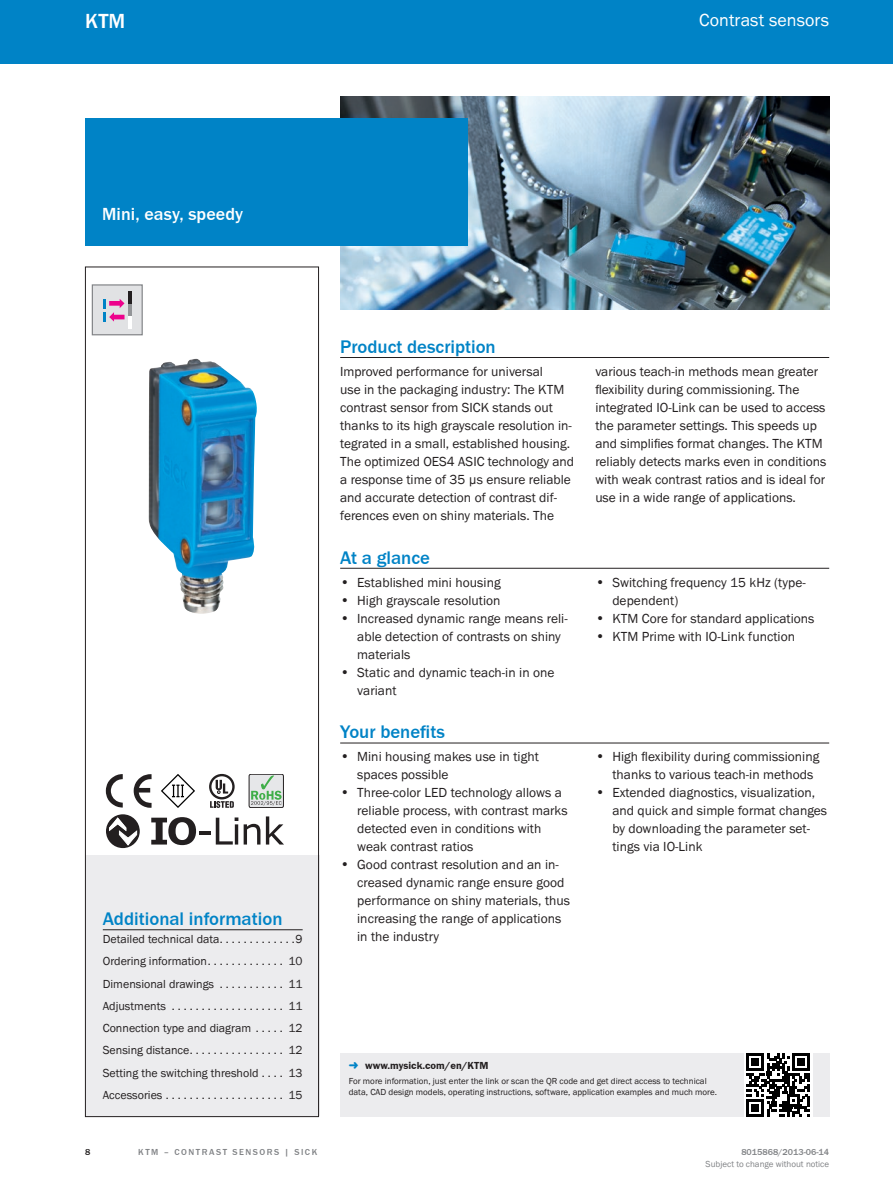
<style>
.page{position:relative;width:893px;height:1188px;background:#fff}
.page>*{position:absolute;margin:0;border:0;box-sizing:border-box;transform-origin:0 0}
.t1{font:500 21px "SICK Franklin";color:#fff}
.t2{font:500 18.75px "SICK Franklin";color:#0083c6}
.t3{font:500 18px "SICK Franklin";color:#fff}
.t4{font:18px "SICK Franklin";letter-spacing:.005em;color:#fff}
.t5{font:13.5px/18px "SICK Franklin";color:#231f20}
.t6{font:12px "SICK Franklin";color:#231f20}
.t7{font:700 10.5px "SICK Franklin";color:#231f20}
.t8{font:9px/10.5px "SICK Franklin";color:#231f20}
.t9{font:500 9px "SICK Franklin";color:#808285}
.t10{font:9px "SICK Franklin";color:#808285}
.t11{font:500 9px "SICK Franklin";color:#231f20}
.s1{font-size:14.25px}
</style>
<div class="page">
<div style="left:0;top:0;width:893px;height:64px;background:#0083c6"></div>
<hr style="left:340px;top:357px;width:489px;height:1px;background:#231f20">
<hr style="left:340px;top:568px;width:489px;height:1px;background:#231f20">
<hr style="left:340px;top:743px;width:489px;height:1px;background:#231f20">
<img style="left:340px;top:97px;width:489px;height:212px">
<div style="left:85px;top:118px;width:383px;height:127px;background:#0083c6"></div>
<div style="left:92px;top:285px;width:50px;height:50px;background:#e1e2e4"></div>
<div style="left:92px;top:284px;width:51px;height:51px;border:1px solid #808285"></div>
<svg style="left:103px;top:299px;width:22px;height:23px"></svg>
<hr style="left:128px;top:316px;width:4px;height:13px;background:#fff">
<hr style="left:128px;top:304px;width:4px;height:12px;background:#939598">
<hr style="left:128px;top:291px;width:4px;height:13px;background:#231f20">
<img style="left:149px;top:359px;width:108px;height:255px">
<div style="left:86px;top:854px;width:234px;height:262px;background:#ececee"></div>
<hr style="left:103px;top:929px;width:200px;height:1px;background:#231f20">
<svg style="left:106px;top:774px;width:46px;height:34px"></svg>
<svg style="left:161px;top:774px;width:34px;height:34px"></svg>
<svg style="left:209px;top:774px;width:26px;height:34px"></svg>
<div style="left:249px;top:774px;width:35px;height:34px;border:1px solid #231f20;border-radius:2px"></div>
<svg style="left:251px;top:775px;width:31px;height:31px"></svg>
<svg style="left:106px;top:814px;width:34px;height:34px"></svg>
<svg style="left:151px;top:817px;width:87px;height:28px"></svg>
<svg style="left:244px;top:824px;width:16px;height:21px"></svg>
<svg style="left:266px;top:816px;width:18px;height:29px"></svg>
<svg style="left:109px;top:817px;width:28px;height:29px"></svg>
<div style="left:85px;top:267px;width:234px;height:850px;border:1px solid #231f20"></div>
<div style="left:340px;top:1053px;width:489px;height:64px;background:#ececee"></div>
<div style="left:744px;top:1051px;width:68px;height:68px;background:#fff"></div>
<svg style="left:746px;top:1053px;width:64px;height:64px"></svg>
<hr style="left:792px;top:1053px;width:18px;height:3px;background:#000">
<h1 class="t1" style="left:85px;top:8px;width:42px">KTM</h1>
<h3 class="t4" style="left:699px;top:9px;width:131px">Contrast sensors</h3>
<h3 class="t3" style="left:102px;top:203px;width:143px">Mini, easy, speedy</h3>
<h2 class="t2" style="left:103px;top:907px;width:181px">Additional information</h2>
<p class="t6" style="left:103px;top:932px;width:118px">Detailed technical data</p>
<p class="t6" style="left:296px;top:932px;width:9px">9</p>
<p class="t6" style="left:103px;top:954px;width:106px">Ordering information</p>
<p class="t6" style="left:289px;top:954px;width:16px">10</p>
<p class="t6" style="left:103px;top:976px;width:113px">Dimensional drawings</p>
<p class="t6" style="left:289px;top:976px;width:16px">11</p>
<p class="t6" style="left:103px;top:998px;width:65px">Adjustments</p>
<p class="t6" style="left:289px;top:998px;width:16px">11</p>
<p class="t6" style="left:103px;top:1021px;width:150px">Connection type and diagram</p>
<p class="t6" style="left:289px;top:1021px;width:16px">12</p>
<p class="t6" style="left:103px;top:1043px;width:88px">Sensing distance</p>
<p class="t6" style="left:289px;top:1043px;width:16px">12</p>
<p class="t6" style="left:103px;top:1065px;width:157px">Setting the switching threshold</p>
<p class="t6" style="left:289px;top:1065px;width:16px">13</p>
<p class="t6" style="left:103px;top:1087px;width:61px">Accessories</p>
<p class="t6" style="left:289px;top:1087px;width:16px">15</p>
<h2 class="t2" style="left:340px;top:335px;width:157px">Product description</h2>
<p class="t5" style="left:340px;top:362px;width:235px">Improved performance for universal<br>use in the packaging industry: The KTM contrast sensor from SICK stands out thanks to its high grayscale resolution in&shy;tegrated in a small, established housing.<br>The optimized OES4 ASIC technology and a response time of 35 µs ensure reliable and accurate detection of contrast dif&shy;ferences even on shiny materials. The</p>
<p class="t5" style="left:595px;top:362px;width:233px">various teach-in methods mean greater flexibility during commissioning. The integrated IO-Link can be used to access the parameter settings. This speeds up and simplifies format changes. The KTM reliably detects marks even in conditions with weak contrast ratios and is ideal for use in a wide range of applications.</p>
<h2 class="t2" style="left:340px;top:546px;width:91px">At a glance</h2>
<p class="t5" style="left:340px;top:573px;width:162px"><span class="s1">•</span> Established mini housing</p>
<p class="t5" style="left:340px;top:591px;width:162px"><span class="s1">•</span> High grayscale resolution</p>
<p class="t5" style="left:357px;top:609px;width:212px;text-indent:-17px"><span class="s1">•</span> Increased dynamic range means reli&shy;able detection of contrasts on shiny materials</p>
<p class="t5" style="left:357px;top:663px;width:199px;text-indent:-17px"><span class="s1">•</span> Static and dynamic teach-in in one variant</p>
<p class="t5" style="left:612px;top:573px;width:195px;text-indent:-17px"><span class="s1">•</span> Switching frequency 15 kHz (type&shy;dependent)</p>
<p class="t5" style="left:595px;top:609px;width:221px"><span class="s1">•</span> KTM Core for standard applications</p>
<p class="t5" style="left:595px;top:627px;width:201px"><span class="s1">•</span> KTM Prime with IO-Link function</p>
<h2 class="t2" style="left:340px;top:721px;width:106px">Your benefits</h2>
<p class="t5" style="left:357px;top:748px;width:183px;text-indent:-17px"><span class="s1">•</span> Mini housing makes use in tight spaces possible</p>
<p class="t5" style="left:357px;top:784px;width:212px;text-indent:-17px"><span class="s1">•</span> Three-color LED technology allows a reliable process, with contrast marks detected even in conditions with weak contrast ratios</p>
<p class="t5" style="left:357px;top:856px;width:215px;text-indent:-17px"><span class="s1">•</span> Good contrast resolution and an in&shy;creased dynamic range ensure good performance on shiny materials, thus increasing the range of applications in the industry</p>
<p class="t5" style="left:612px;top:748px;width:209px;text-indent:-17px"><span class="s1">•</span> High flexibility during commissioning thanks to various teach-in methods</p>
<p class="t5" style="left:612px;top:784px;width:216px;text-indent:-17px"><span class="s1">•</span> Extended diagnostics, visualization, and quick and simple format changes by downloading the parameter set&shy;tings via IO-Link</p>
<p class="t7" style="left:365px;top:1059px;width:125px">www.mysick.com/en/KTM</p>
<p class="t8" style="left:349px;top:1076px;width:370px">For more information, just enter the link or scan the QR code and get direct access to technical data, CAD design models, operating instructions, software, application examples and much more.</p>
<p class="t11" style="left:85px;top:1146px;width:7px">8</p>
<p class="t9" style="left:138px;top:1146px;width:78px">KTM – Co nt rast</p>
<p class="t9" style="left:232px;top:1146px;width:86px">se nso rs | SICK</p>
<p class="t9" style="left:741px;top:1146px;width:89px">8015868/2013-06-14</p>
<p class="t10" style="left:706px;top:1159px;width:125px">Subject to change without notice</p>
</div>
